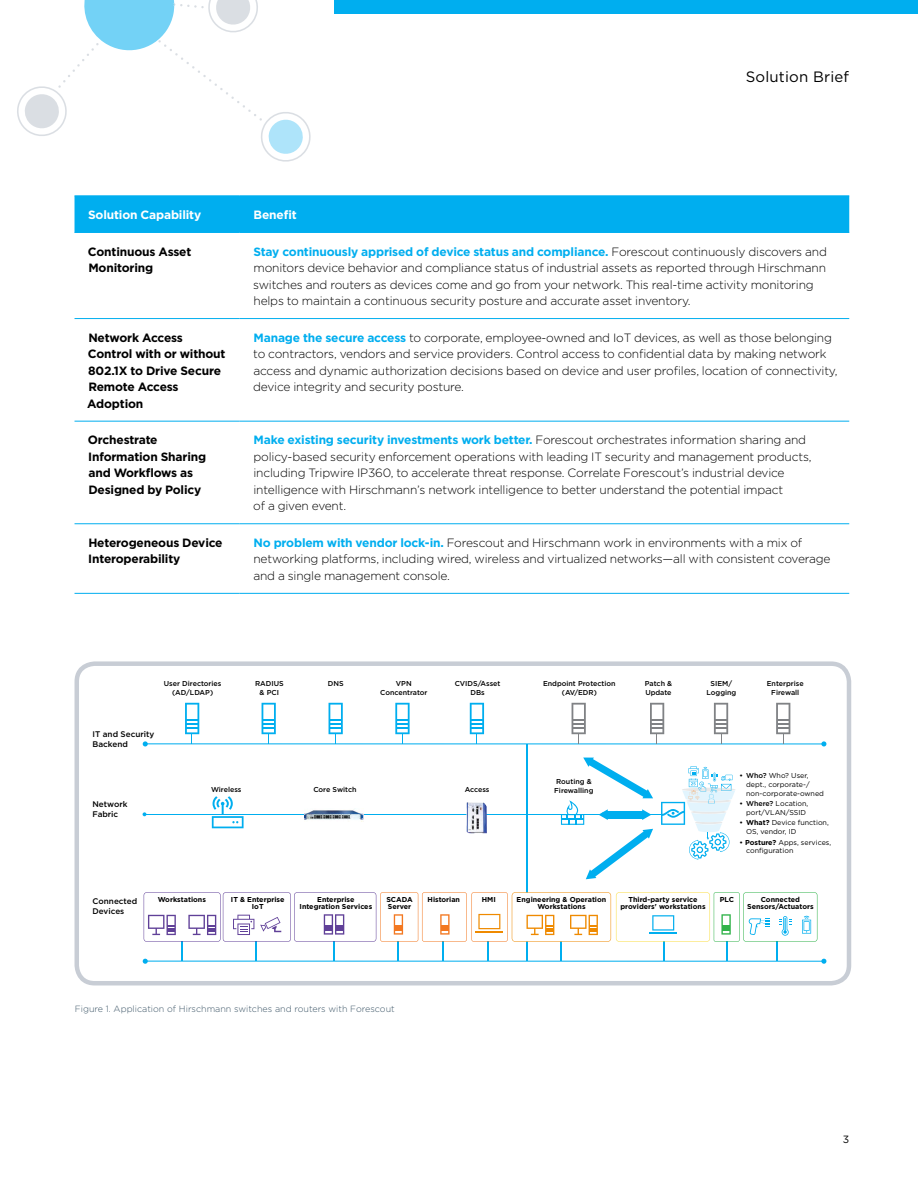
<style>
.page{position:relative;width:918px;height:1188px;background:#fff}
.page>*{position:absolute;margin:0;border:0;box-sizing:border-box;transform-origin:0 0}
.t1{font:15px "Gotham";letter-spacing:.01em;color:#000}
.t2{font:300 12px/16.5px "Gotham";letter-spacing:-.015em;color:#000}
.t3{font:700 12px/16.5px "Gotham";letter-spacing:-.015em;color:#000}
.t4{font:700 12px "Gotham";letter-spacing:-.015em;color:#fff}
.t5{font:10.5px "Gotham";color:#000}
.t6{font:300 9px "Gotham";color:#3d5567}
.t7{font:500 8.1px/9.8px "Gotham";color:#000}
.t8{font:700 7.2px/7.2px "Gotham";color:#000;text-align:center}
.t9{font:500 7.2px/8.6px "Gotham";color:#000;text-align:center}
.t10{font:7.2px/8.6px "Gotham";color:#000}
.s1{font-weight:700;color:#00aeef}
.s2{font-weight:500}
.s3{font-weight:700}
</style>
<div class="page">
<svg style="left:17px;top:0;width:294px;height:162px"></svg>
<div style="left:335px;top:0;width:583px;height:14px;background:#00aeef"></div>
<div style="left:75px;top:196px;width:774px;height:36px;background:#00aeef"></div>
<hr style="left:75px;top:195px;width:165px;height:1px;background:#00aeef">
<hr style="left:240px;top:195px;width:609px;height:1px;background:#00aeef">
<hr style="left:75px;top:232px;width:165px;height:1px;background:#00aeef">
<hr style="left:240px;top:232px;width:609px;height:1px;background:#00aeef">
<hr style="left:75px;top:318px;width:165px;height:1px;background:#00aeef">
<hr style="left:240px;top:318px;width:609px;height:1px;background:#00aeef">
<hr style="left:75px;top:421px;width:165px;height:1px;background:#00aeef">
<hr style="left:240px;top:421px;width:609px;height:1px;background:#00aeef">
<hr style="left:75px;top:523px;width:165px;height:1px;background:#00aeef">
<hr style="left:240px;top:523px;width:609px;height:1px;background:#00aeef">
<hr style="left:75px;top:593px;width:165px;height:1px;background:#00aeef">
<hr style="left:240px;top:593px;width:609px;height:1px;background:#00aeef">
<hr style="left:526px;top:744px;width:1px;height:217px;background:#00aeef">
<hr style="left:144px;top:814px;width:79px;height:1px;background:#00aeef">
<hr style="left:219px;top:814px;width:442px;height:1px;background:#00aeef">
<img style="left:304px;top:810px;width:60px;height:10px">
<svg style="left:821px;top:741px;width:5px;height:5px"></svg>
<svg style="left:143px;top:741px;width:5px;height:5px"></svg>
<hr style="left:147px;top:743px;width:677px;height:1px;background:#00aeef">
<svg style="left:185px;top:703px;width:14px;height:41px"></svg>
<svg style="left:262px;top:703px;width:14px;height:41px"></svg>
<svg style="left:329px;top:703px;width:14px;height:41px"></svg>
<svg style="left:395px;top:703px;width:15px;height:41px"></svg>
<svg style="left:470px;top:703px;width:14px;height:41px"></svg>
<svg style="left:572px;top:703px;width:14px;height:41px"></svg>
<svg style="left:650px;top:703px;width:14px;height:41px"></svg>
<svg style="left:714px;top:703px;width:14px;height:41px"></svg>
<svg style="left:776px;top:703px;width:14px;height:41px"></svg>
<img style="left:466px;top:802px;width:21px;height:31px">
<svg style="left:561px;top:758px;width:92px;height:121px"></svg>
<svg style="left:212px;top:796px;width:32px;height:32px"></svg>
<svg style="left:143px;top:892px;width:683px;height:72px"></svg>
<svg style="left:661px;top:766px;width:74px;height:94px"></svg>
<div style="left:75px;top:661px;width:776px;height:324px;border:4px solid #c8cdd5;border-radius:18px"></div>
<p class="t1" style="left:746px;top:67px;width:105px">Solution Brief</p>
<p class="t4" style="left:88px;top:207px;width:115px">Solution Capability</p>
<p class="t4" style="left:254px;top:207px;width:45px">Benefit</p>
<p class="t3" style="left:88px;top:243px;width:105px">Continuous Asset<br>Monitoring</p>
<p class="t2" style="left:253px;top:243px;width:575px"><span class="s1">Stay continuously apprised of device status and compliance.</span> Forescout continuously discovers and monitors device behavior and compliance status of industrial assets as reported through Hirschmann switches and routers as devices come and go from your network. This real-time activity monitoring helps to maintain a continuous security posture and accurate asset inventory.</p>
<p class="t3" style="left:87px;top:329px;width:140px">Network Access<br>Control with or without<br>802.1X to Drive Secure<br>Remote Access<br>Adoption</p>
<p class="t2" style="left:253px;top:329px;width:586px"><span class="s1">Manage the secure access</span> to corporate, employee-owned and IoT devices, as well as those belonging to contractors, vendors and service providers. Control access to confidential data by making network access and dynamic authorization decisions based on device and user profiles, location of connectivity, device integrity and security posture.</p>
<p class="t3" style="left:88px;top:432px;width:120px">Orchestrate<br>Information Sharing and Workflows as<br>Designed by Policy</p>
<p class="t2" style="left:253px;top:431px;width:560px"><span class="s1">Make existing security investments work better.</span> Forescout orchestrates information sharing and policy-based security enforcement operations with leading IT security and management products, including Tripwire IP360, to accelerate threat response. Correlate Forescout’s industrial device intelligence with Hirschmann’s network intelligence to better understand the potential impact<br>of a given event.</p>
<p class="t3" style="left:88px;top:534px;width:136px">Heterogeneous Device<br>Interoperability</p>
<p class="t2" style="left:253px;top:534px;width:579px"><span class="s1">No problem with vendor lock-in.</span> Forescout and Hirschmann work in environments with a mix of networking platforms, including wired, wireless and virtualized networks—all with consistent coverage and a single management console.</p>
<p class="t9" style="left:164px;top:679px;width:59px">User Directories (AD/LDAP)</p>
<p class="t9" style="left:255px;top:679px;width:30px">RADIUS &amp; PCI</p>
<p class="t9" style="left:328px;top:679px;width:17px">DNS</p>
<p class="t9" style="left:380px;top:679px;width:49px">VPN<br>Concentrator</p>
<p class="t9" style="left:455px;top:679px;width:47px">CVIDS/Asset<br>DBs</p>
<p class="t9" style="left:543px;top:679px;width:74px">Endpoint Protection (AV/EDR)</p>
<p class="t9" style="left:645px;top:679px;width:29px;text-align:left">Patch &amp;<br>Update</p>
<p class="t9" style="left:706px;top:679px;width:31px">SIEM/<br>Logging</p>
<p class="t9" style="left:767px;top:679px;width:38px">Enterprise<br>Firewall</p>
<p class="t7" style="left:93px;top:729px;width:63px">IT and Security<br>Backend</p>
<p class="t7" style="left:93px;top:800px;width:37px">Network<br>Fabric</p>
<p class="t9" style="left:211px;top:785px;width:32px">Wireless</p>
<p class="t9" style="left:313px;top:785px;width:45px">Core Switch</p>
<p class="t9" style="left:465px;top:785px;width:26px">Access</p>
<p class="t9" style="left:554px;top:777px;width:41px;text-align:left">Routing &amp;<br>Firewalling</p>
<p class="t10" style="left:746px;top:772px;width:79px;text-indent:-7px"><span class="s2">• Who?</span> Who? User, dept., corporate-/ non-corporate-owned</p>
<p class="t10" style="left:746px;top:799px;width:64px;text-indent:-7px"><span class="s2">• Where?</span> Location, port/VLAN/SSID</p>
<p class="t10" style="left:746px;top:818px;width:84px;text-indent:-7px"><span class="s2">•</span> <span class="s3">What?</span> Device function,<br>OS, vendor, ID</p>
<p class="t10" style="left:746px;top:838px;width:87px;text-indent:-7px"><span class="s2">•</span> <span class="s3">Posture?</span> Apps, services, configuration</p>
<p class="t8" style="left:428px;top:896px;width:34px">Historian</p>
<p class="t8" style="left:517px;top:896px;width:91px">Engineering &amp; Operation<br>Workstations</p>
<p class="t7" style="left:93px;top:896px;width:46px">Connected<br>Devices</p>
<p class="t8" style="left:158px;top:896px;width:50px">Workstations</p>
<p class="t8" style="left:231px;top:896px;width:55px">IT &amp; Enterprise<br>IoT</p>
<p class="t8" style="left:300px;top:896px;width:74px">Enterprise<br>Integration Services</p>
<p class="t8" style="left:386px;top:896px;width:28px;text-align:left">SCADA<br>Server</p>
<p class="t8" style="left:482px;top:896px;width:16px">HMI</p>
<p class="t8" style="left:620px;top:896px;width:87px">Third-party service providers' workstations</p>
<p class="t8" style="left:720px;top:896px;width:16px">PLC</p>
<p class="t8" style="left:747px;top:896px;width:68px">Connected<br>Sensors/Actuators</p>
<p class="t6" style="left:75px;top:1003px;width:321px">Figure 1. Application of Hirschmann switches and routers with Forescout</p>
<p class="t5" style="left:843px;top:1132px;width:8px">3</p>
</div>
